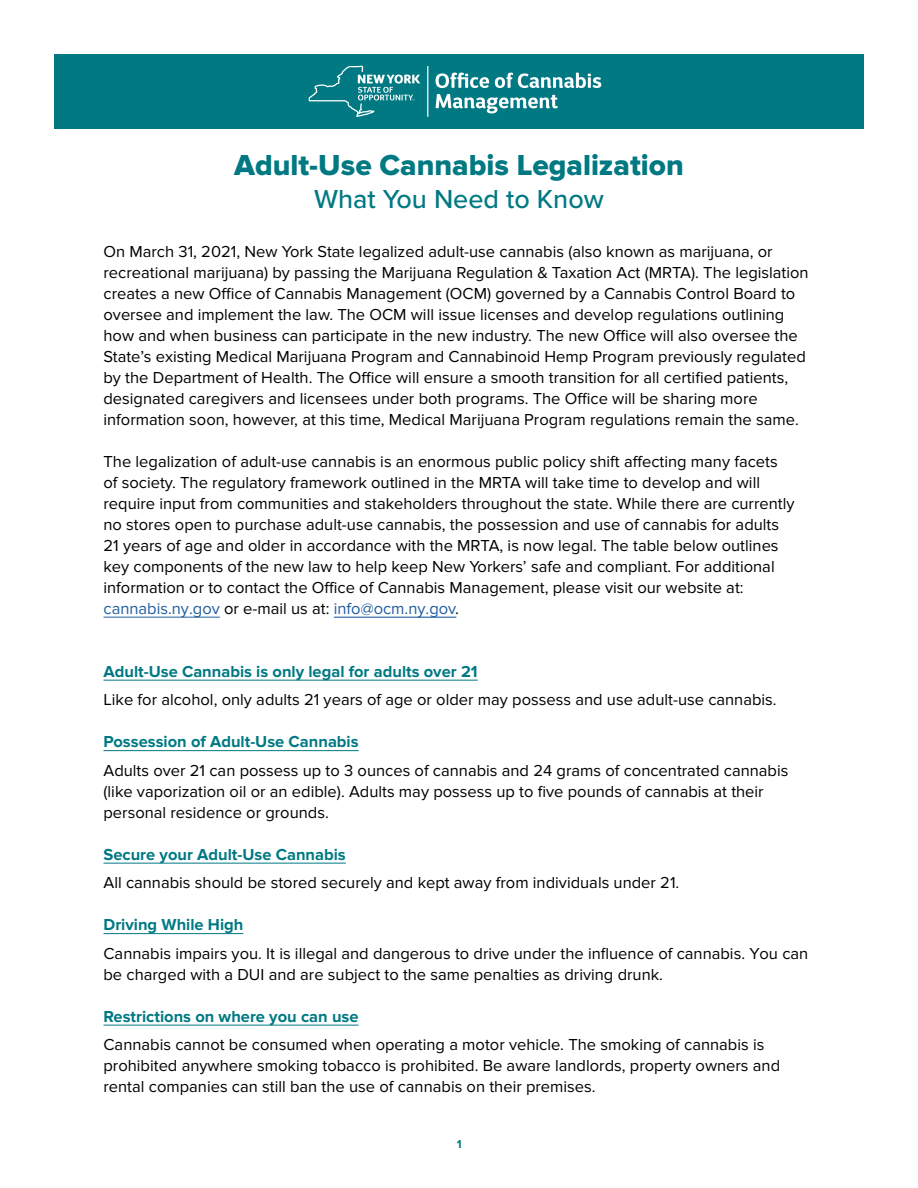
<style>
.page{position:relative;width:918px;height:1188px;background:#fff}
.page>*{position:absolute;margin:0;border:0;box-sizing:border-box;transform-origin:0 0}
.t1{font:30px "Proxima Nova Extrabld";color:#007983}
.t2{font:500 27px "Proxima Nova";color:#007983}
.t3{font:16.5px/21px "Proxima Nova";color:#000}
.t4{font:700 16.5px "Proxima Nova";color:#007983}
.t5{font:700 12px "Proxima Nova";color:#007983}
.s1{color:#215e9e}
</style>
<div class="page">
<div style="left:54px;top:54px;width:810px;height:75px;background:#007983"></div>
<hr style="left:427px;top:66px;width:1px;height:51px;background:#fff">
<svg style="left:309px;top:66px;width:111px;height:51px"></svg>
<svg style="left:436px;top:73px;width:53px;height:15px"></svg>
<svg style="left:495px;top:73px;width:106px;height:15px"></svg>
<svg style="left:436px;top:94px;width:122px;height:19px"></svg>
<hr style="left:103px;top:1025px;width:256px;height:1px;background:#007983">
<hr style="left:103px;top:933px;width:140px;height:1px;background:#007983">
<hr style="left:103px;top:863px;width:243px;height:1px;background:#007983">
<hr style="left:103px;top:750px;width:256px;height:1px;background:#007983">
<hr style="left:104px;top:680px;width:374px;height:1px;background:#007983">
<hr style="left:334px;top:617px;width:122px;height:1px;background:#215e9e">
<hr style="left:103px;top:617px;width:117px;height:1px;background:#215e9e">
<h1 class="t1" style="left:234px;top:151px;width:451px">Adult-Use Cannabis Legalization</h1>
<h2 class="t2" style="left:314px;top:179px;width:291px">What You Need to Know</h2>
<p class="t3" style="left:103px;top:241px;width:707px">On March 31, 2021, New York State legalized adult-use cannabis (also known as marijuana, or recreational marijuana) by passing the Marijuana Regulation &amp; Taxation Act (MRTA). The legislation creates a new Office of Cannabis Management (OCM) governed by a Cannabis Control Board to oversee and implement the law. The OCM will issue licenses and develop regulations outlining how and when business can participate in the new industry. The new Office will also oversee the State’s existing Medical Marijuana Program and Cannabinoid Hemp Program previously regulated by the Department of Health. The Office will ensure a smooth transition for all certified patients, designated caregivers and licensees under both programs. The Office will be sharing more information soon, however, at this time, Medical Marijuana Program regulations remain the same.</p>
<p class="t3" style="left:103px;top:451px;width:693px">The legalization of adult-use cannabis is an enormous public policy shift affecting many facets of society. The regulatory framework outlined in the MRTA will take time to develop and will require input from communities and stakeholders throughout the state. While there are currently no stores open to purchase adult-use cannabis, the possession and use of cannabis for adults 21 years of age and older in accordance with the MRTA, is now legal. The table below outlines key components of the new law to help keep New Yorkers’ safe and compliant. For additional information or to contact the Office of Cannabis Management, please visit our website at: <span class="s1">cannabis.ny.gov</span> or e-mail us at: <span class="s1">info@ocm.ny.gov</span>.</p>
<p class="t4" style="left:103px;top:662px;width:376px">Adult-Use Cannabis is only legal for adults over 21</p>
<p class="t3" style="left:103px;top:690px;width:675px">Like for alcohol, only adults 21 years of age or older may possess and use adult-use cannabis.</p>
<p class="t4" style="left:103px;top:732px;width:257px">Possession of Adult-Use Cannabis</p>
<p class="t3" style="left:103px;top:760px;width:687px">Adults over 21 can possess up to 3 ounces of cannabis and 24 grams of concentrated cannabis (like vaporization oil or an edible). Adults may possess up to five pounds of cannabis at their personal residence or grounds.</p>
<p class="t4" style="left:103px;top:845px;width:244px">Secure your Adult-Use Cannabis</p>
<p class="t3" style="left:103px;top:873px;width:577px">All cannabis should be stored securely and kept away from individuals under 21.</p>
<p class="t4" style="left:103px;top:915px;width:141px">Driving While High</p>
<p class="t3" style="left:103px;top:943px;width:706px">Cannabis impairs you. It is illegal and dangerous to drive under the influence of cannabis. You can be charged with a DUI and are subject to the same penalties as driving drunk.</p>
<p class="t4" style="left:103px;top:1007px;width:257px">Restrictions on where you can use</p>
<p class="t3" style="left:103px;top:1035px;width:678px">Cannabis cannot be consumed when operating a motor vehicle. The smoking of cannabis is prohibited anywhere smoking tobacco is prohibited. Be aware landlords, property owners and rental companies can still ban the use of cannabis on their premises.</p>
<p class="t5" style="left:457px;top:1137px;width:6px">1</p>
</div>
